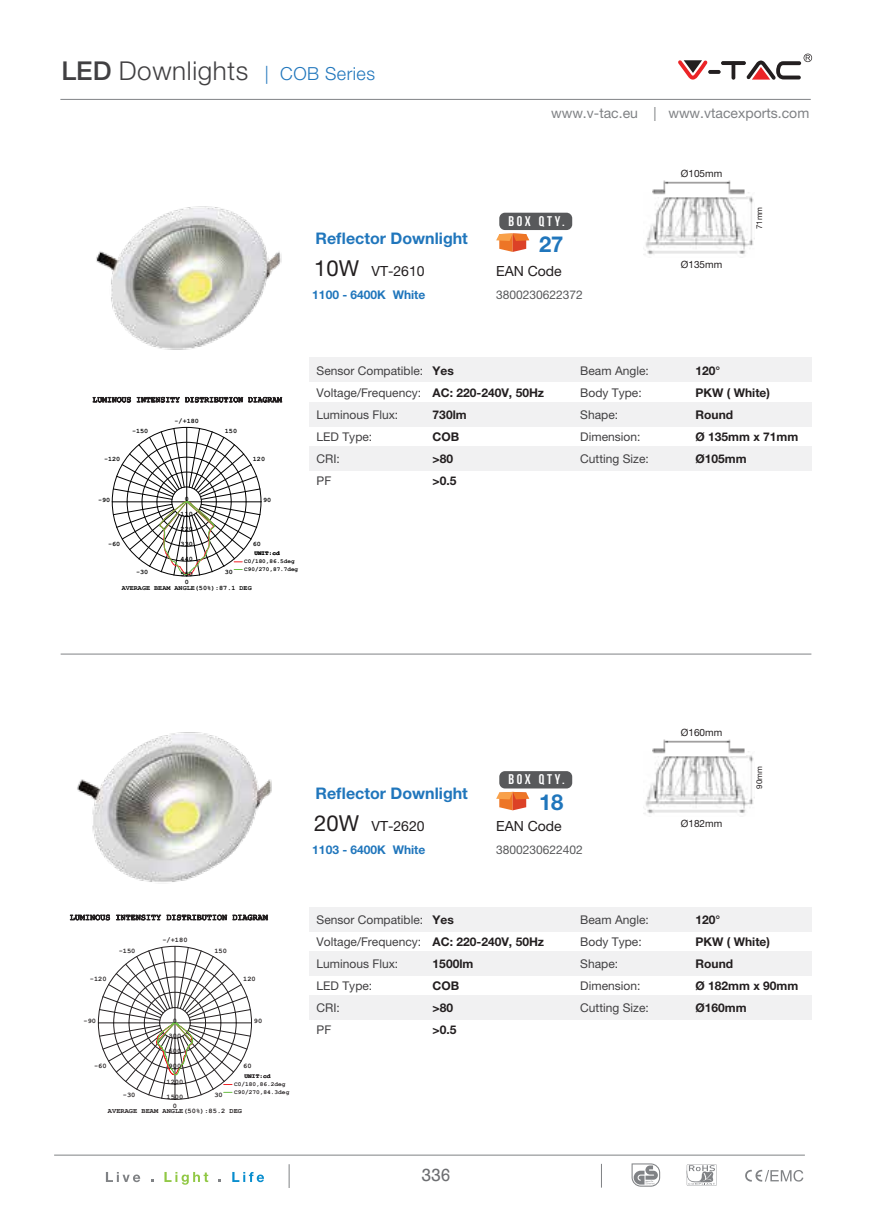
<style>
.page{position:relative;width:874px;height:1225px;background:#fff}
.page>*{position:absolute;margin:0;border:0;box-sizing:border-box;transform-origin:0 0}
.t1{font:300 26px "Helvetica Neue LT Pro";letter-spacing:.025em;color:#414042}
.t2{font:700 22px "Helvetica Neue LT Pro";color:#2076bc}
.t3{font:18px "Rockwell";color:#6d6e71}
.t4{font:700 16px "Helvetica Neue LT Pro";color:#2076bc}
.t5{font:14px "Helvetica Neue LT Pro";color:#231f20}
.t6{font:14px "Helvetica Neue LT Pro";color:#808285}
.t7{font:700 14px "Bebas Neue";letter-spacing:.2em;color:#fff}
.t8{font:12px/22px "Helvetica Neue LT Pro";color:#414042}
.t9{font:700 12px/22px "Helvetica Neue LT Pro";color:#231f20}
.t10{font:700 12px "Helvetica Neue LT Pro";color:#2076bc}
.t11{font:12px "Helvetica Neue LT Pro";color:#58595b}
.t12{font:10px "Helvetica Neue LT Pro";color:#231f20}
.t13{font:8px "Helvetica Neue LT Pro";color:#231f20}
.t14{font:700 7px/15.4px "Courier New";color:#231f20;text-align:center}
.t15{font:700 6.8px/14.8px "Courier New";color:#000;text-align:center}
.t16{font:700 6.2px/7.8px "Courier New";color:#231f20}
.t17{font:700 6px/7.6px "Courier New";color:#000}
.s1{font-weight:500}
.s2{font-size:18px;color:#2076bc}
.s3{font-size:22px}
</style>
<div class="page">
<hr style="left:61px;top:654px;width:750px;height:1px;background:#808285">
<div style="left:309px;top:358px;width:501px;height:24px;background:#f1f1f2"></div>
<div style="left:309px;top:402px;width:501px;height:24px;background:#f1f1f2"></div>
<div style="left:309px;top:446px;width:501px;height:25px;background:#f1f1f2"></div>
<div style="left:309px;top:907px;width:501px;height:24px;background:#f1f1f2"></div>
<div style="left:309px;top:951px;width:501px;height:24px;background:#f1f1f2"></div>
<div style="left:309px;top:995px;width:501px;height:24px;background:#f1f1f2"></div>
<img style="left:643px;top:192px;width:111px;height:63px">
<img style="left:652px;top:180px;width:93px;height:16px">
<img style="left:643px;top:751px;width:111px;height:63px">
<img style="left:652px;top:739px;width:93px;height:16px">
<svg style="left:98px;top:946px;width:154px;height:153px"></svg>
<svg style="left:112px;top:427px;width:149px;height:149px"></svg>
<svg style="left:93px;top:396px;width:38px;height:7px"></svg>
<svg style="left:137px;top:396px;width:145px;height:7px"></svg>
<img style="left:69px;top:732px;width:203px;height:189px">
<img style="left:96px;top:206px;width:226px;height:152px">
<svg style="left:496px;top:233px;width:33px;height:19px"></svg>
<div style="left:499px;top:213px;width:73px;height:17px;background:#58595b;border-radius:6px"></div>
<svg style="left:496px;top:792px;width:33px;height:18px"></svg>
<div style="left:499px;top:771px;width:73px;height:17px;background:#58595b;border-radius:6px"></div>
<svg style="left:686px;top:1164px;width:30px;height:21px"></svg>
<svg style="left:631px;top:1163px;width:28px;height:23px"></svg>
<svg style="left:745px;top:1169px;width:58px;height:12px"></svg>
<svg style="left:106px;top:1172px;width:34px;height:10px"></svg>
<svg style="left:164px;top:1172px;width:44px;height:12px"></svg>
<svg style="left:232px;top:1172px;width:32px;height:10px"></svg>
<svg style="left:288px;top:1164px;width:1px;height:24px"></svg>
<hr style="left:54px;top:1154px;width:750px;height:1px;background:#808285">
<hr style="left:60px;top:99px;width:750px;height:1px;background:#808285">
<svg style="left:707px;top:70px;width:13px;height:4px"></svg>
<svg style="left:720px;top:61px;width:25px;height:4px"></svg>
<svg style="left:731px;top:62px;width:4px;height:18px"></svg>
<svg style="left:678px;top:60px;width:29px;height:20px"></svg>
<svg style="left:746px;top:54px;width:65px;height:26px"></svg>
<h1 class="t1" style="left:61px;top:55px;width:315px"><span class="s1">LED</span> Downlights <span class="s2">| COB Series</span></h1>
<h3 class="t4" style="left:315px;top:228px;width:154px">Reflector Downlight</h3>
<p class="t6" style="left:551px;top:105px;width:259px">www.v-tac.eu | www.vtacexports.com</p>
<p class="t7" style="left:508px;top:213px;width:58px">BOX QTY.</p>
<h2 class="t2" style="left:538px;top:230px;width:26px">27</h2>
<p class="t12" style="left:680px;top:167px;width:43px">Ø105mm</p>
<p class="t13" style="left:754px;top:229px;width:24px;rotate:-90deg">71mm</p>
<p class="t5" style="left:314px;top:263px;width:112px"><span class="s3">10W</span> VT-2610</p>
<p class="t5" style="left:496px;top:263px;width:67px">EAN Code</p>
<p class="t10" style="left:312px;top:287px;width:114px">1100 - 6400K White</p>
<p class="t11" style="left:496px;top:288px;width:88px">3800230622372</p>
<p class="t12" style="left:680px;top:258px;width:43px">Ø135mm</p>
<p class="t15" style="left:132px;top:424px;width:18px">-150</p>
<p class="t15" style="left:174px;top:413px;width:26px">-/+180</p>
<p class="t15" style="left:225px;top:424px;width:14px">150</p>
<p class="t15" style="left:104px;top:452px;width:18px">-120</p>
<p class="t15" style="left:98px;top:492px;width:14px">-90</p>
<p class="t15" style="left:108px;top:536px;width:14px">-60</p>
<p class="t15" style="left:253px;top:452px;width:14px">120</p>
<p class="t15" style="left:180px;top:491px;width:14px">0<br>110<br>220<br>330<br>440<br>550</p>
<p class="t15" style="left:263px;top:492px;width:10px">90</p>
<p class="t15" style="left:253px;top:536px;width:10px">60</p>
<p class="t17" style="left:244px;top:549px;width:55px;text-indent:10px">UNIT:cd<br>C0/180,86.5deg<br>C90/270,87.7deg</p>
<p class="t15" style="left:122px;top:580px;width:131px">AVERAGE BEAM ANGLE(50%):87.1 DEG</p>
<p class="t15" style="left:136px;top:564px;width:14px">-30</p>
<p class="t15" style="left:225px;top:564px;width:10px">30</p>
<p class="t15" style="left:185px;top:574px;width:6px">0</p>
<p class="t8" style="left:316px;top:359px;width:108px">Sensor Compatible:<br>Voltage/Frequency:<br>Luminous Flux:<br>LED Type:<br>CRI:<br>PF</p>
<p class="t9" style="left:432px;top:359px;width:113px">Yes<br>AC: 220-240V, 50Hz<br>730lm<br>COB<br>&gt;80<br>&gt;0.5</p>
<p class="t8" style="left:580px;top:359px;width:70px">Beam Angle:<br>Body Type:<br>Shape:<br>Dimension:<br>Cutting Size:</p>
<p class="t9" style="left:695px;top:359px;width:104px">120°<br>PKW ( White)<br>Round<br>Ø 135mm x 71mm<br>Ø105mm</p>
<h3 class="t4" style="left:315px;top:783px;width:154px">Reflector Downlight</h3>
<p class="t7" style="left:508px;top:772px;width:58px">BOX QTY.</p>
<h2 class="t2" style="left:538px;top:789px;width:26px">18</h2>
<p class="t5" style="left:314px;top:817px;width:112px"><span class="s3">20W</span> VT-2620</p>
<p class="t5" style="left:496px;top:817px;width:67px">EAN Code</p>
<p class="t10" style="left:312px;top:842px;width:114px">1103 - 6400K White</p>
<p class="t11" style="left:496px;top:842px;width:88px">3800230622402</p>
<p class="t12" style="left:680px;top:726px;width:43px">Ø160mm</p>
<p class="t12" style="left:680px;top:817px;width:43px">Ø182mm</p>
<p class="t13" style="left:754px;top:788px;width:24px;rotate:-90deg">90mm</p>
<p class="t14" style="left:119px;top:942px;width:18px">-150</p>
<p class="t14" style="left:162px;top:932px;width:27px">-/+180</p>
<p class="t14" style="left:214px;top:942px;width:14px">150</p>
<p class="t14" style="left:90px;top:971px;width:18px">-120</p>
<p class="t14" style="left:83px;top:1012px;width:14px">-90</p>
<p class="t14" style="left:243px;top:971px;width:14px">120</p>
<p class="t14" style="left:166px;top:1012px;width:18px">0<br>300<br>600<br>900<br>1200<br>1500</p>
<p class="t14" style="left:254px;top:1012px;width:10px">90</p>
<p class="t14" style="left:94px;top:1058px;width:14px">-60</p>
<p class="t14" style="left:243px;top:1058px;width:10px">60</p>
<p class="t16" style="left:234px;top:1071px;width:57px;text-indent:10px">UNIT:cd<br>C0/180,86.2deg<br>C90/270,84.3deg</p>
<p class="t14" style="left:108px;top:1103px;width:136px">AVERAGE BEAM ANGLE(50%):85.2 DEG</p>
<p class="t14" style="left:123px;top:1086px;width:14px">-30</p>
<p class="t14" style="left:214px;top:1086px;width:10px">30</p>
<p class="t14" style="left:173px;top:1097px;width:6px">0</p>
<p class="t8" style="left:316px;top:908px;width:108px">Sensor Compatible:<br>Voltage/Frequency:<br>Luminous Flux:<br>LED Type:<br>CRI:<br>PF</p>
<p class="t9" style="left:432px;top:908px;width:113px">Yes<br>AC: 220-240V, 50Hz<br>1500lm<br>COB<br>&gt;80<br>&gt;0.5</p>
<p class="t8" style="left:580px;top:908px;width:70px">Beam Angle:<br>Body Type:<br>Shape:<br>Dimension:<br>Cutting Size:</p>
<p class="t9" style="left:695px;top:908px;width:104px">120°<br>PKW ( White)<br>Round<br>Ø 182mm x 90mm<br>Ø160mm</p>
<h3 class="t3" style="left:421px;top:1164px;width:31px">336</h3>
</div>
